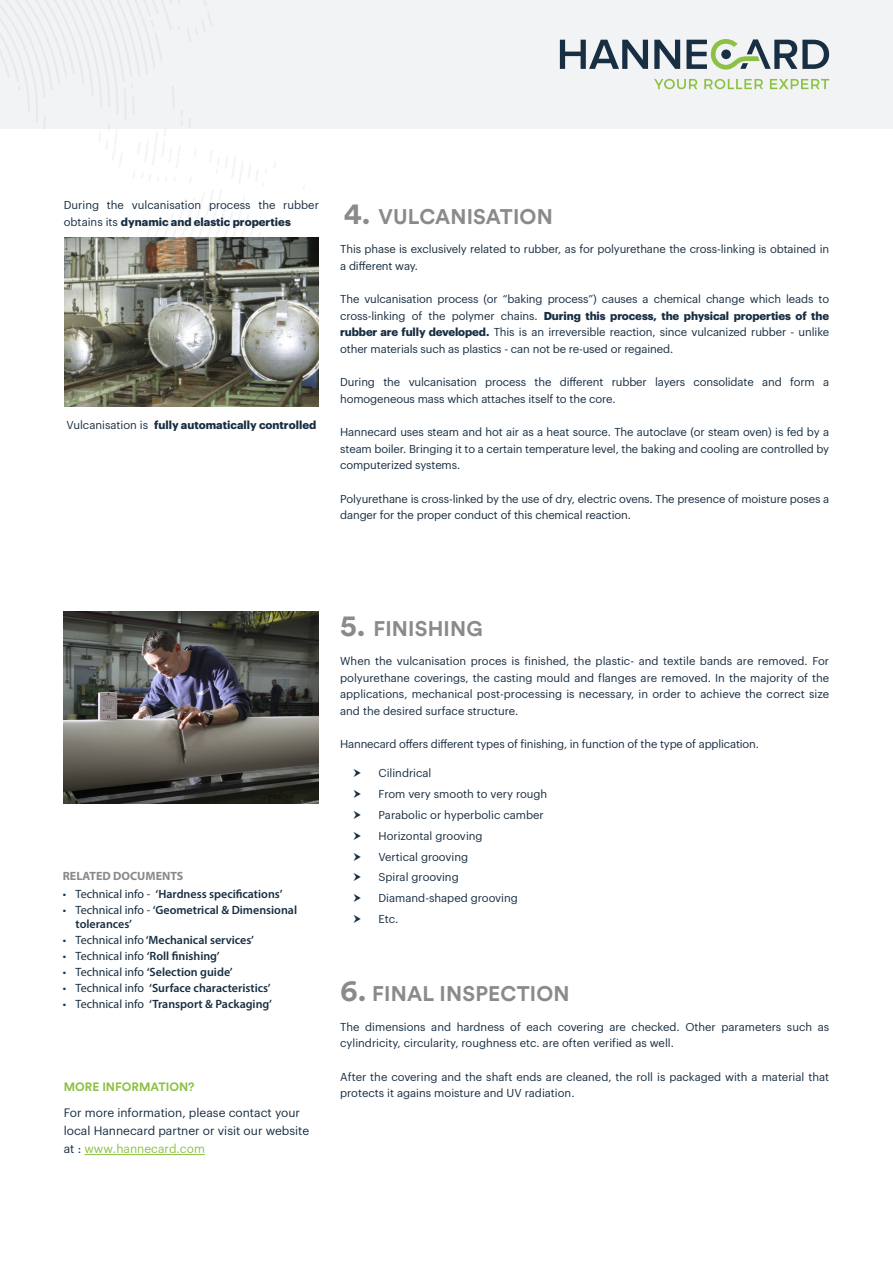
<style>
.page{position:relative;width:893px;height:1263px;background:#fff}
.page>*{position:absolute;margin:0;border:0;box-sizing:border-box;transform-origin:0 0}
.HC_DOC_-_Body_title{font:700 21px "Circular Std";letter-spacing:.01em;color:#888a8c}
.t1{font:600 12px/13.5px "Myriad Pro";color:#182e42}
.t2{font:12px/18px "Graphik";color:#182e42}
.t3{font:700 12px "Circular Std";color:#8cc144}
.t4{font:700 12px "Myriad Pro";color:#888a8c}
.t5{font:11.25px/16.5px "Graphik";letter-spacing:-.01em;color:#182e42}
.t6{font:700 11.25px "Graphik";color:#182e42}
.s1{font-weight:700}
.s2{font-weight:400}
.s3{font-size:30px}
.s4{color:#8cc144}
</style>
<div class="page">
<div style="left:0;top:0;width:893px;height:128px;background:#f2f3f4"></div>
<svg style="left:0;top:128px;width:321px;height:110px"></svg>
<svg style="left:560px;top:40px;width:88px;height:29px"></svg>
<svg style="left:654px;top:40px;width:26px;height:29px"></svg>
<svg style="left:686px;top:39px;width:143px;height:31px"></svg>
<svg style="left:654px;top:79px;width:175px;height:10px"></svg>
<img style="left:64px;top:238px;width:255px;height:168px">
<img style="left:64px;top:612px;width:255px;height:191px">
<hr style="left:84px;top:1154px;width:121px;height:1px;background:#8cc144">
<p class="t5" style="left:64px;top:196px;width:257px">During the vulcanisation process the rubber obtains its <span class="s1">dynamic and elastic properties</span></p>
<p class="t6" style="left:66px;top:416px;width:251px"><span class="s2">Vulcanisation is</span> fully automatically controlled</p>
<p class="HC_DOC_-_Body_title" style="left:344px;top:203px;width:211px"><span class="s3">4.</span> VULCANISATION</p>
<p class="t5" style="left:340px;top:240px;width:490px">This phase is exclusively related to rubber, as for polyurethane the cross-linking is obtained in a different way.</p>
<p class="t5" style="left:340px;top:290px;width:490px;text-align:justify">The vulcanisation process (or “baking process”) causes a chemical change which leads to cross-linking of the polymer chains. <span class="s1">During this process, the physical properties of the rubber are fully developed.</span> This is an irreversible reaction, since vulcanized rubber - unlike other materials such as plastics - can not be re-used or regained.</p>
<p class="t5" style="left:340px;top:373px;width:490px">During the vulcanisation process the different rubber layers consolidate and form a homogeneous mass which attaches itself to the core.</p>
<p class="t5" style="left:340px;top:423px;width:490px;text-align:justify">Hannecard uses steam and hot air as a heat source. The autoclave (or steam oven) is fed by a steam boiler. Bringing it to a certain temperature level, the baking and cooling are controlled by computerized systems.</p>
<p class="t5" style="left:340px;top:490px;width:490px">Polyurethane is cross-linked by the use of dry, electric ovens. The presence of moisture poses a danger for the proper conduct of this chemical reaction.</p>
<p class="t4" style="left:63px;top:868px;width:122px">RELATED DOCUMENTS</p>
<p class="t1" style="left:63px;top:887px;width:221px"><span class="s2">• Technical info -</span> ‘Hardness specifications’</p>
<p class="t1" style="left:76px;top:903px;width:223px;text-indent:-13px"><span class="s2">• Technical info -</span> ‘Geometrical &amp; Dimensional tolerances’</p>
<p class="t1" style="left:63px;top:933px;width:193px"><span class="s2">• Technical info</span> ‘Mechanical services’</p>
<p class="t1" style="left:63px;top:949px;width:158px"><span class="s2">• Technical info</span> ‘Roll finishing’</p>
<p class="t1" style="left:63px;top:965px;width:171px"><span class="s2">• Technical info</span> ‘Selection guide’</p>
<p class="t1" style="left:63px;top:981px;width:209px"><span class="s2">• Technical info</span> ‘Surface characteristics’</p>
<p class="t1" style="left:63px;top:997px;width:211px"><span class="s2">• Technical info</span> ‘Transport &amp; Packaging’</p>
<p class="t3" style="left:64px;top:1079px;width:132px">MORE INFORMATION?</p>
<p class="t2" style="left:64px;top:1103px;width:247px">For more information, please contact your local Hannecard partner or visit our website at : <span class="s4">www.hannecard.com</span></p>
<p class="HC_DOC_-_Body_title" style="left:340px;top:615px;width:144px"><span class="s3">5.</span> FINISHING</p>
<p class="t5" style="left:340px;top:652px;width:490px;text-align:justify">When the vulcanisation proces is finished, the plastic- and textile bands are removed. For polyurethane coverings, the casting mould and flanges are removed. In the majority of the applications, mechanical post-processing is necessary, in order to achieve the correct size and the desired surface structure.</p>
<p class="t5" style="left:340px;top:735px;width:420px">Hannecard offers different types of finishing, in function of the type of application.</p>
<p class="t5" style="left:378px;top:764px;width:55px">Cilindrical</p>
<p class="t5" style="left:378px;top:785px;width:170px">From very smooth to very rough</p>
<p class="t5" style="left:378px;top:806px;width:167px">Parabolic or hyperbolic camber</p>
<p class="t5" style="left:378px;top:826px;width:106px">Horizontal grooving</p>
<p class="t5" style="left:378px;top:847px;width:91px">Vertical grooving</p>
<p class="t5" style="left:378px;top:868px;width:82px">Spiral grooving</p>
<p class="t5" style="left:378px;top:889px;width:141px">Diamand-shaped grooving</p>
<p class="t5" style="left:378px;top:909px;width:21px">Etc.</p>
<p class="HC_DOC_-_Body_title" style="left:340px;top:980px;width:231px"><span class="s3">6.</span> FINAL INSPECTION</p>
<p class="t5" style="left:340px;top:1017px;width:491px">The dimensions and hardness of each covering are checked. Other parameters such as cylindricity, circularity, roughness etc. are often verified as well.</p>
<p class="t5" style="left:340px;top:1067px;width:490px">After the covering and the shaft ends are cleaned, the roll is packaged with a material that protects it agains moisture and UV radiation.</p>
</div>
